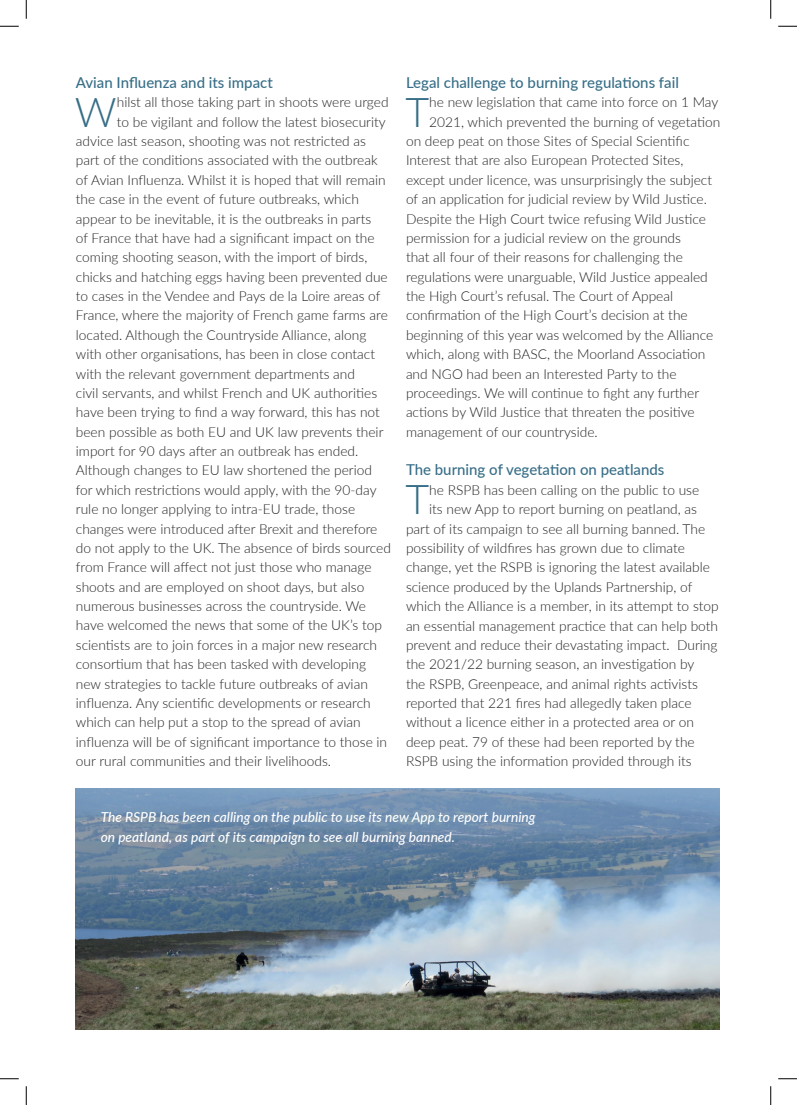
<style>
.page{position:relative;width:797px;height:1105px;background:#fff}
.page>*{position:absolute;margin:0;border:0;box-sizing:border-box;transform-origin:0 0}
.t1{font:300 41.12px "Lato";color:#386e87}
.t2{font:500 15px "Lato";color:#386e87}
.t3{font:300 13.75px "Lato";color:#231f20}
.t4{font:italic 500 13.75px/20px "Lato";color:#fff}
</style>
<div class="page">
<img style="left:76px;top:788px;width:644px;height:241px">
<svg style="left:0;top:25px;width:19px;height:2px"></svg>
<svg style="left:778px;top:25px;width:19px;height:2px"></svg>
<svg style="left:0;top:1078px;width:19px;height:1px"></svg>
<svg style="left:778px;top:1078px;width:19px;height:1px"></svg>
<svg style="left:25px;top:0;width:2px;height:19px"></svg>
<svg style="left:25px;top:1086px;width:2px;height:19px"></svg>
<svg style="left:770px;top:0;width:1px;height:19px"></svg>
<svg style="left:770px;top:1086px;width:1px;height:19px"></svg>
<p class="t2" style="left:76px;top:72px;width:198px">Avian Influenza and its impact</p>
<h1 class="t1" style="left:75px;top:83px;width:43px">W</h1>
<p class="t3" style="left:117px;top:93px;width:273px">hilst all those taking part in shoots were urged</p>
<p class="t3" style="left:117px;top:112px;width:270px">to be vigilant and follow the latest biosecurity</p>
<p class="t3" style="left:76px;top:132px;width:292px">advice last season, shooting was not restricted as</p>
<p class="t3" style="left:76px;top:151px;width:303px">part of the conditions associated with the outbreak</p>
<p class="t3" style="left:76px;top:170px;width:311px">of Avian Influenza. Whilst it is hoped that will remain</p>
<p class="t3" style="left:76px;top:190px;width:284px">the case in the event of future outbreaks, which</p>
<p class="t3" style="left:76px;top:209px;width:297px">appear to be inevitable, it is the outbreaks in parts</p>
<p class="t3" style="left:76px;top:228px;width:300px">of France that have had a significant impact on the</p>
<p class="t3" style="left:76px;top:248px;width:293px">coming shooting season, with the import of birds,</p>
<p class="t3" style="left:76px;top:267px;width:313px">chicks and hatching eggs having been prevented due</p>
<p class="t3" style="left:76px;top:287px;width:306px">to cases in the Vendee and Pays de la Loire areas of</p>
<p class="t3" style="left:76px;top:306px;width:313px">France, where the majority of French game farms are</p>
<p class="t3" style="left:76px;top:325px;width:292px">located. Although the Countryside Alliance, along</p>
<p class="t3" style="left:76px;top:345px;width:301px">with other organisations, has been in close contact</p>
<p class="t3" style="left:76px;top:364px;width:281px">with the relevant government departments and</p>
<p class="t3" style="left:76px;top:383px;width:303px">civil servants, and whilst French and UK authorities</p>
<p class="t3" style="left:76px;top:403px;width:305px">have been trying to find a way forward, this has not</p>
<p class="t3" style="left:76px;top:422px;width:309px">been possible as both EU and UK law prevents their</p>
<p class="t3" style="left:76px;top:442px;width:284px">import for 90 days after an outbreak has ended.</p>
<p class="t3" style="left:76px;top:461px;width:298px">Although changes to EU law shortened the period</p>
<p class="t3" style="left:76px;top:480px;width:302px">for which restrictions would apply, with the 90-day</p>
<p class="t3" style="left:76px;top:500px;width:281px">rule no longer applying to intra-EU trade, those</p>
<p class="t3" style="left:76px;top:519px;width:303px">changes were introduced after Brexit and therefore</p>
<p class="t3" style="left:76px;top:538px;width:316px">do not apply to the UK. The absence of birds sourced</p>
<p class="t3" style="left:76px;top:558px;width:297px">from France will affect not just those who manage</p>
<p class="t3" style="left:76px;top:577px;width:290px">shoots and are employed on shoot days, but also</p>
<p class="t3" style="left:76px;top:597px;width:291px">numerous businesses across the countryside. We</p>
<p class="t3" style="left:76px;top:616px;width:308px">have welcomed the news that some of the UK’s top</p>
<p class="t3" style="left:76px;top:635px;width:303px">scientists are to join forces in a major new research</p>
<p class="t3" style="left:76px;top:655px;width:292px">consortium that has been tasked with developing</p>
<p class="t3" style="left:76px;top:674px;width:293px">new strategies to tackle future outbreaks of avian</p>
<p class="t3" style="left:76px;top:693px;width:296px">influenza. Any scientific developments or research</p>
<p class="t3" style="left:76px;top:713px;width:286px">which can help put a stop to the spread of avian</p>
<p class="t3" style="left:76px;top:732px;width:313px">influenza will be of significant importance to those in</p>
<p class="t3" style="left:76px;top:752px;width:257px">our rural communities and their livelihoods.</p>
<p class="t2" style="left:406px;top:72px;width:274px">Legal challenge to burning regulations fail</p>
<h1 class="t1" style="left:405px;top:83px;width:25px">T</h1>
<p class="t3" style="left:429px;top:93px;width:291px">he new legislation that came into force on 1 May</p>
<p class="t3" style="left:429px;top:112px;width:292px">2021, which prevented the burning of vegetation</p>
<p class="t3" style="left:406px;top:132px;width:285px">on deep peat on those Sites of Special Scientific</p>
<p class="t3" style="left:406px;top:151px;width:279px">Interest that are also European Protected Sites,</p>
<p class="t3" style="left:406px;top:170px;width:307px">except under licence, was unsurprisingly the subject</p>
<p class="t3" style="left:406px;top:190px;width:302px">of an application for judicial review by Wild Justice.</p>
<p class="t3" style="left:406px;top:209px;width:301px">Despite the High Court twice refusing Wild Justice</p>
<p class="t3" style="left:406px;top:228px;width:276px">permission for a judicial review on the grounds</p>
<p class="t3" style="left:406px;top:248px;width:278px">that all four of their reasons for challenging the</p>
<p class="t3" style="left:406px;top:267px;width:303px">regulations were unarguable, Wild Justice appealed</p>
<p class="t3" style="left:406px;top:287px;width:269px">the High Court’s refusal. The Court of Appeal</p>
<p class="t3" style="left:406px;top:306px;width:283px">confirmation of the High Court’s decision at the</p>
<p class="t3" style="left:406px;top:325px;width:309px">beginning of this year was welcomed by the Alliance</p>
<p class="t3" style="left:406px;top:345px;width:301px">which, along with BASC, the Moorland Association</p>
<p class="t3" style="left:406px;top:364px;width:272px">and NGO had been an Interested Party to the</p>
<p class="t3" style="left:406px;top:383px;width:295px">proceedings. We will continue to fight any further</p>
<p class="t3" style="left:406px;top:403px;width:290px">actions by Wild Justice that threaten the positive</p>
<p class="t3" style="left:406px;top:422px;width:193px">management of our countryside.</p>
<p class="t2" style="left:406px;top:459px;width:260px">The burning of vegetation on peatlands</p>
<h1 class="t1" style="left:405px;top:471px;width:25px">T</h1>
<p class="t3" style="left:429px;top:480px;width:271px">he RSPB has been calling on the public to use</p>
<p class="t3" style="left:429px;top:500px;width:269px">its new App to report burning on peatland, as</p>
<p class="t3" style="left:406px;top:519px;width:301px">part of its campaign to see all burning banned. The</p>
<p class="t3" style="left:406px;top:538px;width:280px">possibility of wildfires has grown due to climate</p>
<p class="t3" style="left:406px;top:558px;width:305px">change, yet the RSPB is ignoring the latest available</p>
<p class="t3" style="left:406px;top:577px;width:288px">science produced by the Uplands Partnership, of</p>
<p class="t3" style="left:406px;top:597px;width:314px">which the Alliance is a member, in its attempt to stop</p>
<p class="t3" style="left:406px;top:616px;width:313px">an essential management practice that can help both</p>
<p class="t3" style="left:406px;top:635px;width:313px">prevent and reduce their devastating impact. During</p>
<p class="t3" style="left:406px;top:655px;width:290px">the 2021/22 burning season, an investigation by</p>
<p class="t3" style="left:406px;top:674px;width:293px">the RSPB, Greenpeace, and animal rights activists</p>
<p class="t3" style="left:406px;top:693px;width:287px">reported that 221 fires had allegedly taken place</p>
<p class="t3" style="left:406px;top:713px;width:290px">without a licence either in a protected area or on</p>
<p class="t3" style="left:406px;top:732px;width:290px">deep peat. 79 of these had been reported by the</p>
<p class="t3" style="left:406px;top:752px;width:287px">RSPB using the information provided through its</p>
<p class="t4" style="left:101px;top:807px;width:436px">The RSPB has been calling on the public to use its new App to report burning on peatland, as part of its campaign to see all burning banned.</p>
</div>
